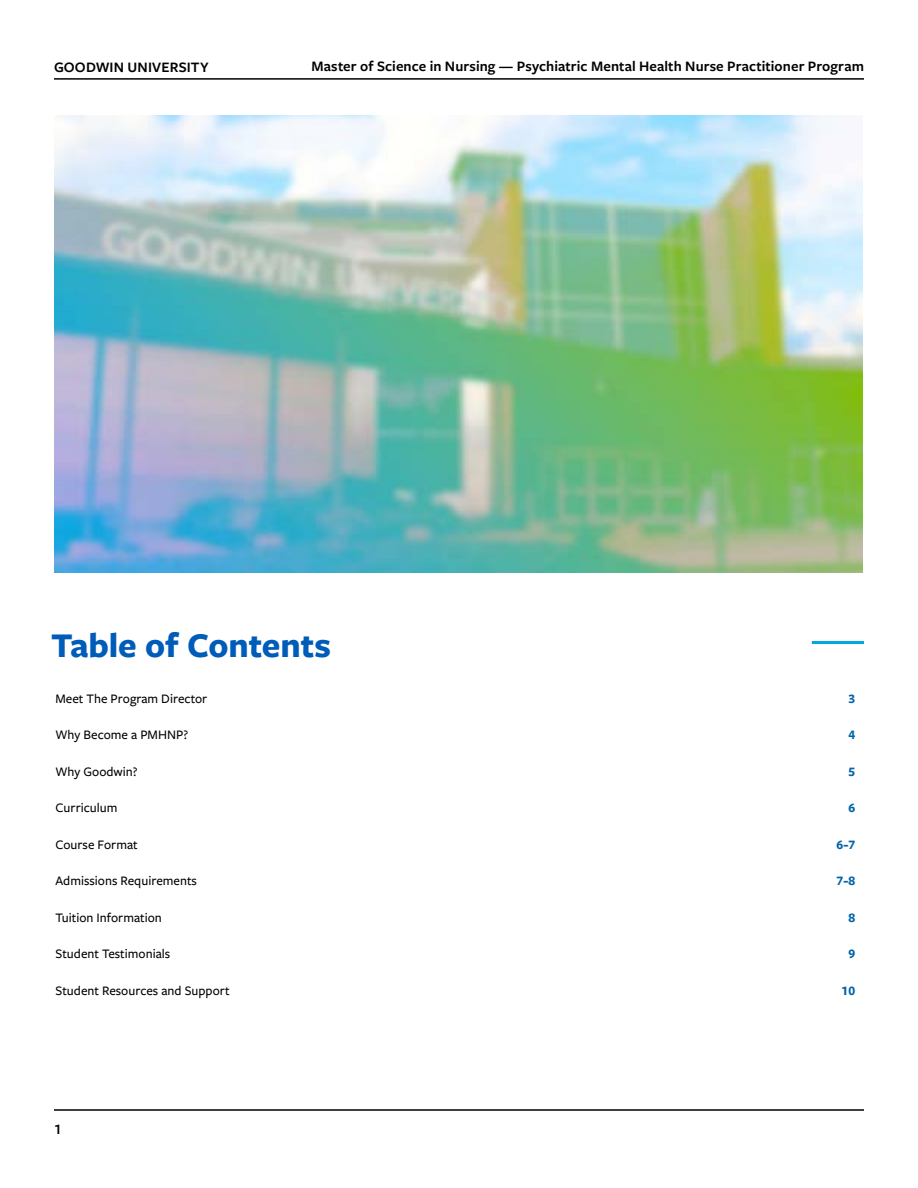
<style>
.page{position:relative;width:918px;height:1188px;background:#fff}
.page>*{position:absolute;margin:0;border:0;box-sizing:border-box;transform-origin:0 0}
.t1{font:700 36px "Freight Sans Pro";color:#005cb9}
.t2{font:600 15px "Freight Sans Pro";letter-spacing:.01em;color:#000}
.t3{font:500 13.5px "Freight Sans Pro";color:#000}
.t4{font:700 13.5px "Freight Sans Pro";color:#0064a8}
</style>
<div class="page">
<hr style="left:54px;top:78px;width:810px;height:2px;background:#000">
<hr style="left:54px;top:1109px;width:810px;height:2px;background:#000">
<hr style="left:812px;top:641px;width:52px;height:3px;background:#00a8e0">
<img style="left:54px;top:115px;width:808px;height:457px">
<p class="t2" style="left:54px;top:57px;width:156px">GOODWIN UNIVERSITY</p>
<p class="t2" style="left:311px;top:56px;width:554px">Master of Science in Nursing — Psychiatric Mental Health Nurse Practitioner Program</p>
<h1 class="t1" style="left:51px;top:621px;width:281px">Table of Contents</h1>
<p class="t3" style="left:56px;top:689px;width:153px">Meet The Program Director</p>
<p class="t4" style="left:848px;top:689px;width:8px">3</p>
<p class="t3" style="left:56px;top:726px;width:134px">Why Become a PMHNP?</p>
<p class="t4" style="left:848px;top:726px;width:8px">4</p>
<p class="t3" style="left:56px;top:762px;width:84px">Why Goodwin?</p>
<p class="t4" style="left:848px;top:762px;width:8px">5</p>
<p class="t3" style="left:56px;top:799px;width:64px">Curriculum</p>
<p class="t4" style="left:848px;top:799px;width:8px">6</p>
<p class="t3" style="left:56px;top:835px;width:84px">Course Format</p>
<p class="t4" style="left:837px;top:835px;width:20px">6-7</p>
<p class="t3" style="left:56px;top:872px;width:143px">Admissions Requirements</p>
<p class="t4" style="left:837px;top:872px;width:20px">7-8</p>
<p class="t3" style="left:56px;top:908px;width:108px">Tuition Information</p>
<p class="t4" style="left:848px;top:908px;width:8px">8</p>
<p class="t3" style="left:56px;top:945px;width:116px">Student Testimonials</p>
<p class="t4" style="left:848px;top:945px;width:8px">9</p>
<p class="t3" style="left:56px;top:981px;width:176px">Student Resources and Support</p>
<p class="t4" style="left:842px;top:981px;width:15px">10</p>
<p class="t2" style="left:54px;top:1119px;width:9px">1</p>
</div>
